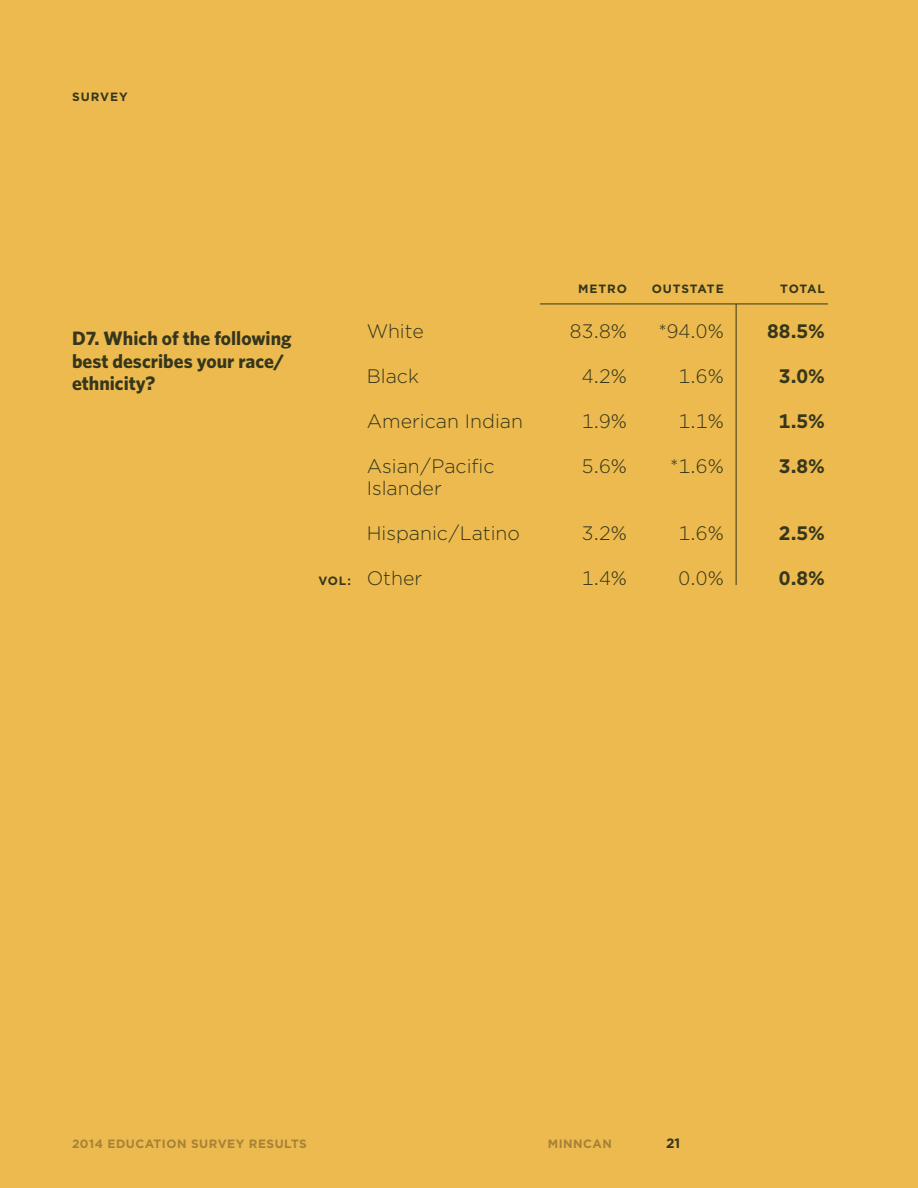
<style>
.page{position:relative;width:918px;height:1188px;background:#ecba4e}
.page>*{position:absolute;margin:0;border:0;box-sizing:border-box;transform-origin:0 0}
.t1{font:300 19.5px/22.5px "Gotham";color:#36361c}
.t2{font:700 19.5px/22.5px "Whitney HTF";color:#36361c}
.t3{font:700 19.5px "Gotham";color:#36361c}
.t4{font:700 13.5px "Gotham";color:#36361c}
.t5{font:700 12px "Gotham";letter-spacing:.04em;color:#a68238}
.t6{font:700 12px "Gotham";letter-spacing:.08em;color:#36361c}
.s1{font-weight:700;font-size:12px}
</style>
<div class="page">
<hr style="left:540px;top:304px;width:288px;height:1px;background:#36361c">
<hr style="left:736px;top:304px;width:1px;height:281px;background:#36361c">
<p class="t6" style="left:72px;top:89px;width:57px">SURVEY</p>
<p class="t2" style="left:72px;top:327px;width:221px">D7. Which of the following best describes your race/ ethnicity?</p>
<p class="t6" style="left:578px;top:280px;width:50px">METRO</p>
<p class="t6" style="left:652px;top:280px;width:73px">OUTSTATE</p>
<p class="t6" style="left:780px;top:280px;width:46px">TOTAL</p>
<p class="t1" style="left:367px;top:319px;width:58px">White</p>
<p class="t1" style="left:570px;top:319px;width:59px">83.8%</p>
<p class="t1" style="left:658px;top:319px;width:67px">*94.0%</p>
<p class="t3" style="left:767px;top:318px;width:59px">88.5%</p>
<p class="t1" style="left:367px;top:364px;width:54px">Black</p>
<p class="t1" style="left:582px;top:364px;width:47px">4.2%</p>
<p class="t1" style="left:678px;top:364px;width:47px">1.6%</p>
<p class="t3" style="left:779px;top:363px;width:48px">3.0%</p>
<p class="t1" style="left:367px;top:409px;width:158px">American Indian</p>
<p class="t1" style="left:582px;top:409px;width:47px">1.9%</p>
<p class="t1" style="left:678px;top:409px;width:47px">1.1%</p>
<p class="t3" style="left:779px;top:408px;width:48px">1.5%</p>
<p class="t1" style="left:367px;top:454px;width:129px">Asian/Pacific<br>Islander</p>
<p class="t1" style="left:582px;top:454px;width:47px">5.6%</p>
<p class="t1" style="left:670px;top:454px;width:55px">*1.6%</p>
<p class="t3" style="left:779px;top:453px;width:48px">3.8%</p>
<p class="t1" style="left:367px;top:521px;width:155px">Hispanic/Latino</p>
<p class="t1" style="left:582px;top:521px;width:47px">3.2%</p>
<p class="t1" style="left:678px;top:521px;width:47px">1.6%</p>
<p class="t3" style="left:779px;top:520px;width:48px">2.5%</p>
<p class="t1" style="left:318px;top:566px;width:105px"><span class="s1">VOL:</span> Other</p>
<p class="t1" style="left:582px;top:566px;width:47px">1.4%</p>
<p class="t1" style="left:678px;top:566px;width:47px">0.0%</p>
<p class="t3" style="left:779px;top:565px;width:48px">0.8%</p>
<p class="t5" style="left:72px;top:1135px;width:236px">2014 EDUCATION SURVEY RESULTS</p>
<p class="t5" style="left:548px;top:1135px;width:66px">MINNCAN</p>
<p class="t4" style="left:666px;top:1134px;width:16px">21</p>
</div>
